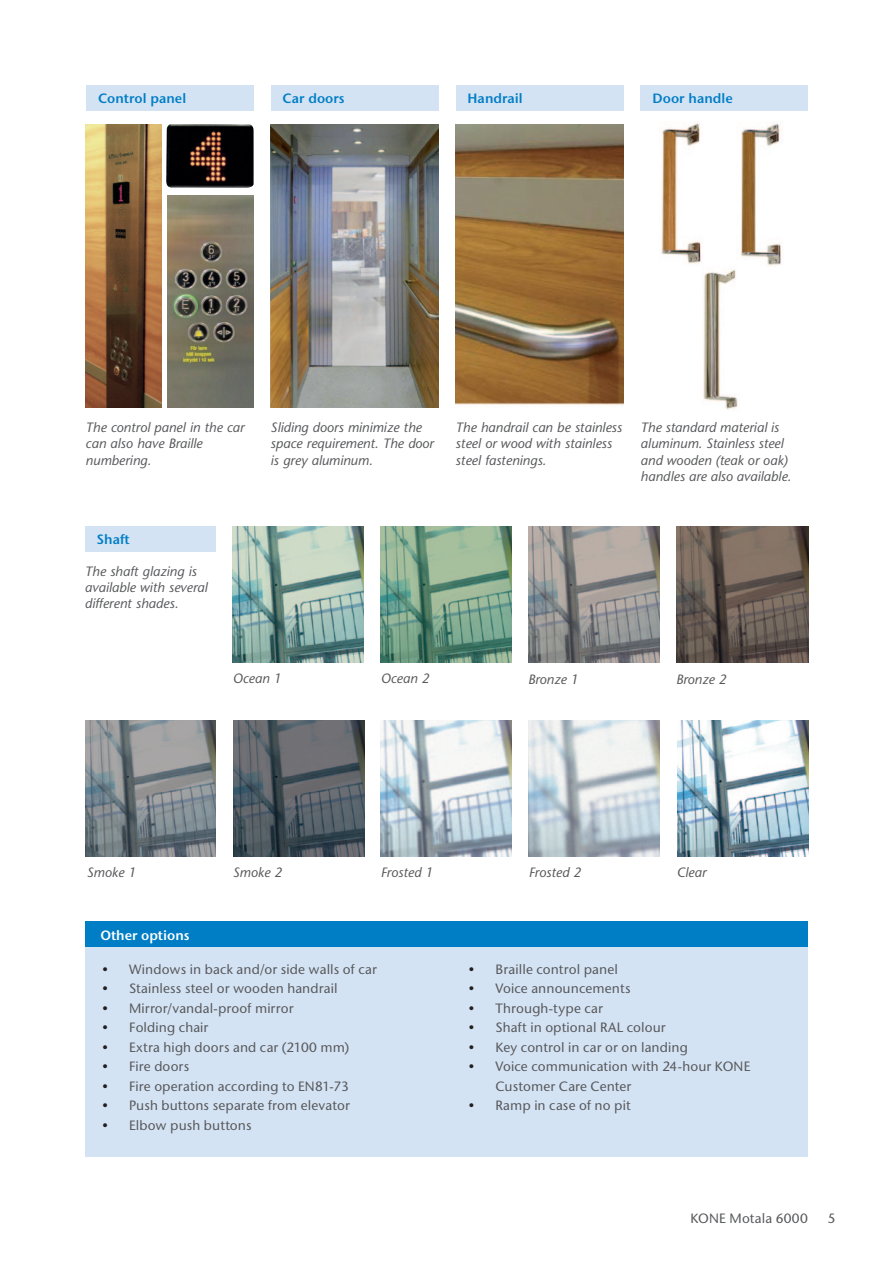
<style>
.page{position:relative;width:893px;height:1263px;background:#fff}
.page>*{position:absolute;margin:0;border:0;box-sizing:border-box;transform-origin:0 0}
.t1{font:500 13.5px/19.5px "ITC Stone Sans";letter-spacing:.01em;color:#57585a}
.t2{font:italic 13.5px/16.2px "Stone Sans";color:#57585a}
.t3{font:13.5px "ITC Stone Sans Semi";color:#007ec5}
.t4{font:13.5px "ITC Stone Sans Semi";color:#fff}
.s1{color:#231f20}
</style>
<div class="page">
<div style="left:85px;top:947px;width:723px;height:209px;background:#d4e3f4"></div>
<div style="left:85px;top:921px;width:723px;height:26px;background:#007ec5"></div>
<img style="left:456px;top:124px;width:168px;height:281px">
<img style="left:271px;top:124px;width:168px;height:284px">
<img style="left:85px;top:124px;width:77px;height:284px">
<div style="left:86px;top:85px;width:168px;height:26px;background:#d4e3f4"></div>
<div style="left:271px;top:85px;width:168px;height:26px;background:#d4e3f4"></div>
<div style="left:456px;top:85px;width:168px;height:26px;background:#d4e3f4"></div>
<div style="left:641px;top:85px;width:167px;height:26px;background:#d4e3f4"></div>
<img style="left:661px;top:123px;width:40px;height:141px">
<img style="left:740px;top:123px;width:41px;height:143px">
<img style="left:703px;top:269px;width:35px;height:141px">
<img style="left:168px;top:195px;width:86px;height:213px">
<img style="left:166px;top:124px;width:88px;height:64px">
<img style="left:233px;top:527px;width:131px;height:136px">
<div style="left:85px;top:527px;width:131px;height:25px;background:#d4e3f4"></div>
<img style="left:381px;top:527px;width:131px;height:136px">
<img style="left:86px;top:720px;width:130px;height:136px">
<img style="left:233px;top:720px;width:131px;height:136px">
<img style="left:528px;top:527px;width:131px;height:136px">
<img style="left:676px;top:527px;width:132px;height:136px">
<img style="left:380px;top:720px;width:131px;height:136px">
<img style="left:528px;top:720px;width:131px;height:136px">
<img style="left:677px;top:720px;width:131px;height:136px">
<p class="t3" style="left:98px;top:89px;width:90px">Control panel</p>
<p class="t3" style="left:283px;top:90px;width:64px">Car doors</p>
<p class="t3" style="left:468px;top:90px;width:57px">Handrail</p>
<p class="t3" style="left:653px;top:90px;width:82px">Door handle</p>
<p class="t2" style="left:86px;top:419px;width:160px">The control panel in the car can also have Braille numbering.</p>
<p class="t2" style="left:456px;top:419px;width:168px">The handrail can be stainless steel or wood with stainless steel fastenings.</p>
<p class="t2" style="left:271px;top:419px;width:165px">Sliding doors minimize the space requirement. The door is grey aluminum.</p>
<p class="t2" style="left:641px;top:419px;width:152px">The standard material is aluminum. Stainless steel and wooden (teak or oak) handles are also available.</p>
<p class="t3" style="left:97px;top:531px;width:34px">Shaft</p>
<p class="t2" style="left:85px;top:563px;width:124px">The shaft glazing is available with several different shades.</p>
<p class="t2" style="left:233px;top:671px;width:50px">Ocean 1</p>
<p class="t2" style="left:381px;top:671px;width:50px">Ocean 2</p>
<p class="t2" style="left:528px;top:671px;width:52px">Bronze 1</p>
<p class="t2" style="left:676px;top:671px;width:52px">Bronze 2</p>
<p class="t2" style="left:87px;top:864px;width:51px">Smoke 1</p>
<p class="t2" style="left:233px;top:864px;width:51px">Smoke 2</p>
<p class="t4" style="left:100px;top:926px;width:91px">Other options</p>
<p class="t2" style="left:381px;top:864px;width:54px">Frosted 1</p>
<p class="t2" style="left:529px;top:864px;width:54px">Frosted 2</p>
<p class="t2" style="left:677px;top:864px;width:31px">Clear</p>
<p class="t1" style="left:102px;top:959px;width:276px"><span class="s1">•</span> Windows in back and/or side walls of car</p>
<p class="t1" style="left:102px;top:979px;width:237px"><span class="s1">•</span> Stainless steel or wooden handrail</p>
<p class="t1" style="left:102px;top:998px;width:193px"><span class="s1">•</span> Mirror/vandal-proof mirror</p>
<p class="t1" style="left:102px;top:1018px;width:108px"><span class="s1">•</span> Folding chair</p>
<p class="t1" style="left:102px;top:1037px;width:249px"><span class="s1">•</span> Extra high doors and car (2100 mm)</p>
<p class="t1" style="left:102px;top:1057px;width:89px"><span class="s1">•</span> Fire doors</p>
<p class="t1" style="left:102px;top:1076px;width:248px"><span class="s1">•</span> Fire operation according to EN81-73</p>
<p class="t1" style="left:102px;top:1096px;width:249px"><span class="s1">•</span> Push buttons separate from elevator</p>
<p class="t1" style="left:102px;top:1115px;width:151px"><span class="s1">•</span> Elbow push buttons</p>
<p class="t1" style="left:469px;top:959px;width:151px"><span class="s1">•</span> Braille control panel</p>
<p class="t1" style="left:469px;top:979px;width:164px"><span class="s1">•</span> Voice announcements</p>
<p class="t1" style="left:469px;top:998px;width:136px"><span class="s1">•</span> Through-type car</p>
<p class="t1" style="left:469px;top:1018px;width:199px"><span class="s1">•</span> Shaft in optional RAL colour</p>
<p class="t1" style="left:469px;top:1037px;width:221px"><span class="s1">•</span> Key control in car or on landing</p>
<p class="t1" style="left:496px;top:1057px;width:256px;text-indent:-27px"><span class="s1">•</span> Voice communication with 24-hour KONE<br>Customer Care Center</p>
<p class="t1" style="left:469px;top:1096px;width:164px"><span class="s1">•</span> Ramp in case of no pit</p>
<p class="t1" style="left:690px;top:1208px;width:119px">KONE Motala 6000</p>
<p class="t1" style="left:828px;top:1208px;width:9px">5</p>
</div>
